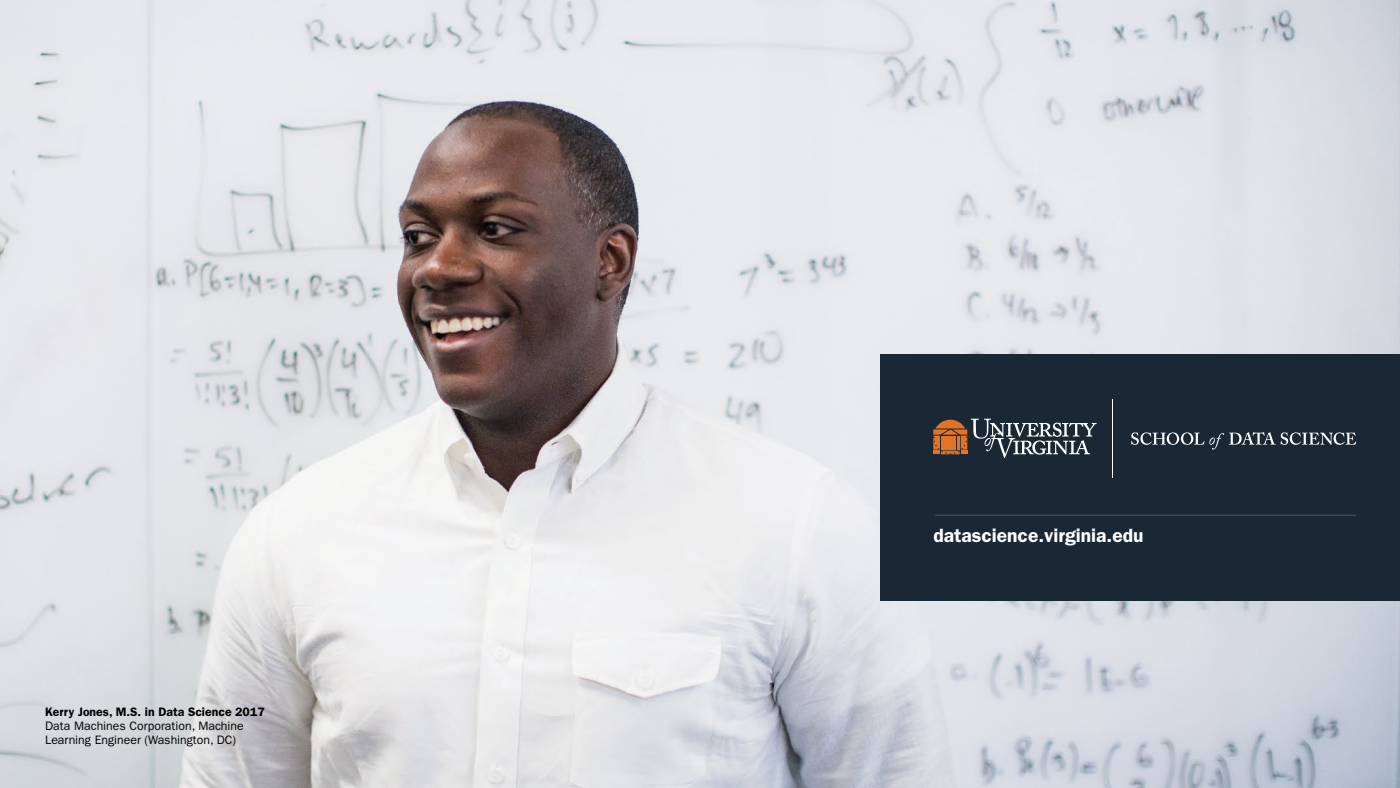
<style>
.page{position:relative;width:1400px;height:788px;background:#fff}
.page>*{position:absolute;margin:0;border:0;box-sizing:border-box;transform-origin:0 0}
.t1{font:600 19.25px "Franklin Gothic";color:#fff}
.t2{font:12.25px/14px "Franklin Gothic";color:#000}
.t3{font:600 12.25px "Franklin Gothic";color:#000}
</style>
<div class="page">
<img style="left:0;top:0;width:1400px;height:788px">
<div style="left:880px;top:354px;width:520px;height:246px;background:#1a2835"></div>
<hr style="left:1112px;top:399px;width:1px;height:78px;background:#fff">
<svg style="left:933px;top:418px;width:164px;height:40px"></svg>
<svg style="left:1131px;top:432px;width:225px;height:17px"></svg>
<hr style="left:935px;top:514px;width:421px;height:1px;background:#fff">
<p class="t3" style="left:45px;top:704px;width:221px">Kerry Jones, M.S. in Data Science 2017</p>
<p class="t2" style="left:45px;top:719px;width:200px">Data Machines Corporation, Machine<br>Learning Engineer (Washington, DC)</p>
<h1 class="t1" style="left:933px;top:523px;width:212px">datascience.virginia.edu</h1>
</div>
